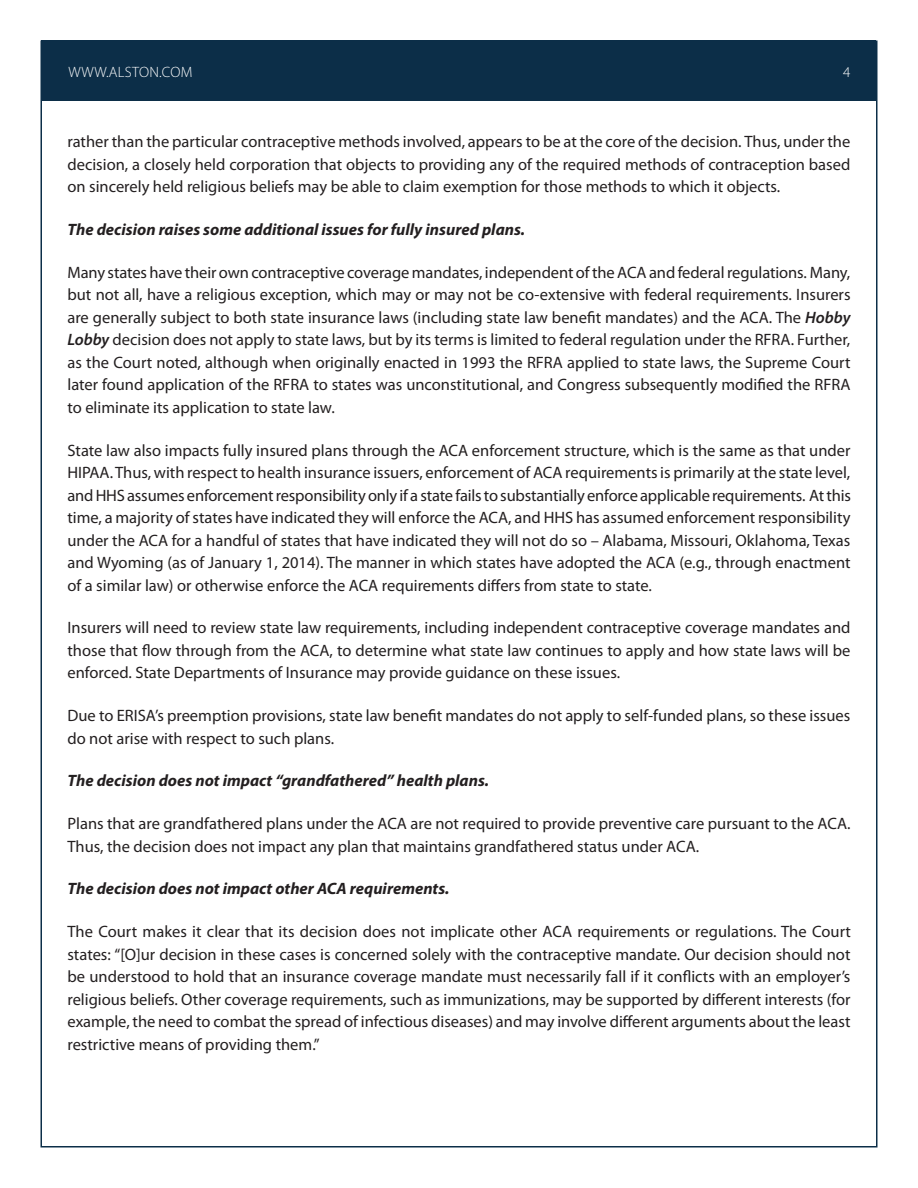
<style>
.page{position:relative;width:918px;height:1188px;background:#fff}
.page>*{position:absolute;margin:0;border:0;box-sizing:border-box;transform-origin:0 0}
.Body_Text{font:16.5px/22.5px "Myriad Pro";color:#231f20;text-align:justify}
.sub-head{font:italic 700 16.5px "Myriad Pro";color:#231f20}
.t1{font:300 15px "Myriad Pro";letter-spacing:.02em;color:#fff}
.s1{font-weight:600;font-style:italic}
</style>
<div class="page">
<div style="left:42px;top:40px;width:834px;height:61px;background:#0c2e48"></div>
<p class="t1" style="left:68px;top:63px;width:126px">WWW.ALSTON.COM</p>
<p class="t1" style="left:843px;top:63px;width:9px">4</p>
<p class="Body_Text" style="left:67px;top:130px;width:784px">rather than the particular contraceptive methods involved, appears to be at the core of the decision. Thus, under the decision, a closely held corporation that objects to providing any of the required methods of contraception based on sincerely held religious beliefs may be able to claim exemption for those methods to which it objects.</p>
<p class="sub-head" style="left:67px;top:219px;width:459px">The decision raises some additional issues for fully insured plans.</p>
<p class="Body_Text" style="left:67px;top:261px;width:785px">Many states have their own contraceptive coverage mandates, independent of the ACA and federal regulations. Many, but not all, have a religious exception, which may or may not be co-extensive with federal requirements. Insurers are generally subject to both state insurance laws (including state law benefit mandates) and the ACA. The <span class="s1">Hobby Lobby</span> decision does not apply to state laws, but by its terms is limited to federal regulation under the RFRA. Further, as the Court noted, although when originally enacted in 1993 the RFRA applied to state laws, the Supreme Court later found application of the RFRA to states was unconstitutional, and Congress subsequently modified the RFRA to eliminate its application to state law.</p>
<p class="Body_Text" style="left:67px;top:439px;width:785px">State law also impacts fully insured plans through the ACA enforcement structure, which is the same as that under HIPAA. Thus, with respect to health insurance issuers, enforcement of ACA requirements is primarily at the state level, and HHS assumes enforcement responsibility only if a state fails to substantially enforce applicable requirements. At this time, a majority of states have indicated they will enforce the ACA, and HHS has assumed enforcement responsibility under the ACA for a handful of states that have indicated they will not do so – Alabama, Missouri, Oklahoma, Texas and Wyoming (as of January 1, 2014). The manner in which states have adopted the ACA (e.g., through enactment of a similar law) or otherwise enforce the ACA requirements differs from state to state.</p>
<p class="Body_Text" style="left:67px;top:616px;width:785px">Insurers will need to review state law requirements, including independent contraceptive coverage mandates and those that flow through from the ACA, to determine what state law continues to apply and how state laws will be enforced. State Departments of Insurance may provide guidance on these issues.</p>
<p class="Body_Text" style="left:67px;top:704px;width:784px">Due to ERISA’s preemption provisions, state law benefit mandates do not apply to self-funded plans, so these issues do not arise with respect to such plans.</p>
<p class="sub-head" style="left:67px;top:770px;width:423px">The decision does not impact “grandfathered” health plans.</p>
<p class="Body_Text" style="left:67px;top:812px;width:785px">Plans that are grandfathered plans under the ACA are not required to provide preventive care pursuant to the ACA.<br>Thus, the decision does not impact any plan that maintains grandfathered status under ACA.</p>
<p class="sub-head" style="left:67px;top:878px;width:383px">The decision does not impact other ACA requirements.</p>
<p class="Body_Text" style="left:67px;top:920px;width:785px">The Court makes it clear that its decision does not implicate other ACA requirements or regulations. The Court states: “[O]ur decision in these cases is concerned solely with the contraceptive mandate. Our decision should not be understood to hold that an insurance coverage mandate must necessarily fall if it conflicts with an employer’s religious beliefs. Other coverage requirements, such as immunizations, may be supported by different interests (for example, the need to combat the spread of infectious diseases) and may involve different arguments about the least restrictive means of providing them.”</p>
</div>
